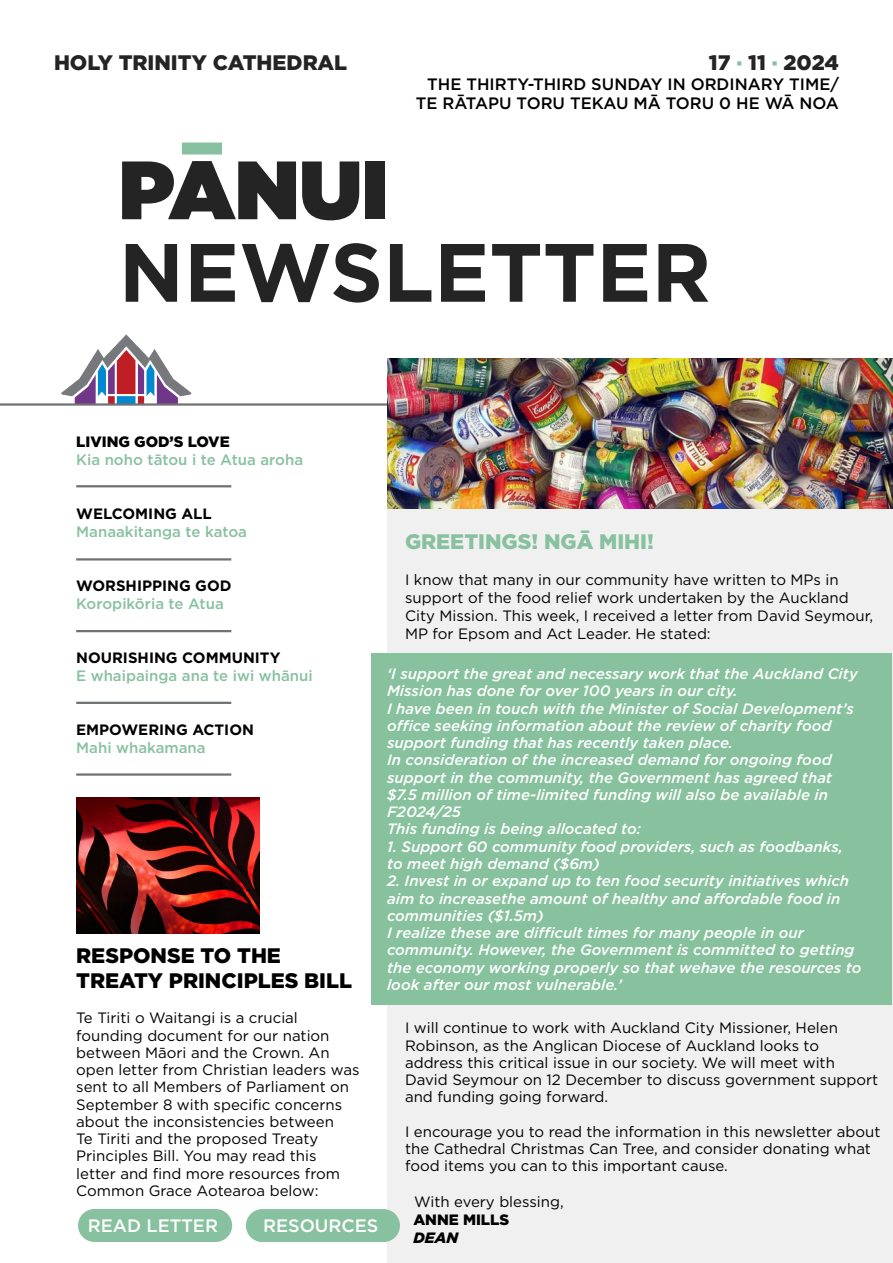
<style>
.page{position:relative;width:893px;height:1263px;background:#fff}
.page>*{position:absolute;margin:0;border:0;box-sizing:border-box;transform-origin:0 0}
.t1{font:700 82.5px "Gotham";color:#242424}
.t2{font:900 82.5px "Gotham";color:#242424}
.t3{font:900 21px/25.2px "Gotham";color:#000}
.t4{font:900 21px "Gotham";color:#242424}
.t5{font:900 21px "Gotham";color:#88c19f}
.t6{font:500 18px "Gotham";color:#fff}
.t7{font:500 16.5px/19.5px "Gotham";color:#000;text-align:right}
.t8{font:15px/17.2px "Gotham";color:#000}
.t9{font:italic 500 15px/17.2px "Gotham";color:#fff}
.t10{font:500 15px "Gotham";color:#88c19f}
.t11{font:700 15px "Gotham";color:#000}
.t12{font:900 15px "Gotham";color:#000}
.t13{font:italic 900 15px "Gotham";color:#000}
.s1{color:#88c19f}
</style>
<div class="page">
<div style="left:387px;top:374px;width:506px;height:889px;background:#f1f0f0"></div>
<div style="left:182px;top:143px;width:40px;height:12px;background:#88c19f"></div>
<img style="left:61px;top:335px;width:131px;height:68px">
<hr style="left:0;top:403px;width:394px;height:3px;background:#6f7275">
<hr style="left:76px;top:485px;width:155px;height:2px;background:#6f7275">
<hr style="left:76px;top:630px;width:155px;height:2px;background:#6f7275">
<hr style="left:76px;top:702px;width:155px;height:2px;background:#6f7275">
<hr style="left:76px;top:773px;width:155px;height:3px;background:#6f7275">
<hr style="left:76px;top:558px;width:155px;height:2px;background:#6f7275">
<img style="left:387px;top:359px;width:506px;height:149px">
<img style="left:76px;top:797px;width:184px;height:137px">
<div style="left:78px;top:1209px;width:154px;height:33px;background:#88c19f;border-radius:16px"></div>
<div style="left:372px;top:653px;width:520px;height:352px;background:#87c19e"></div>
<div style="left:246px;top:1209px;width:154px;height:33px;background:#88c19f;border-radius:16px"></div>
<h2 class="t4" style="left:54px;top:48px;width:295px">HOLY TRINITY CATHEDRAL</h2>
<h2 class="t4" style="left:709px;top:48px;width:132px">17 <span class="s1">·</span> 11 <span class="s1">·</span> 2024</h2>
<p class="t7" style="left:416px;top:74px;width:425px">THE THIRTY-THIRD SUNDAY IN ORDINARY TIME/<br>TE RĀTAPU TORU TEKAU MĀ TORU 0 HE WĀ NOA</p>
<h1 class="t2" style="left:119px;top:131px;width:271px">PANUI</h1>
<h1 class="t1" style="left:119px;top:218px;width:594px">NEWSLETTER</h1>
<p class="t12" style="left:76px;top:431px;width:155px">LIVING GOD’S LOVE</p>
<p class="t10" style="left:76px;top:450px;width:228px">Kia noho tātou i te Atua aroha</p>
<p class="t11" style="left:76px;top:504px;width:137px">WELCOMING ALL</p>
<p class="t10" style="left:76px;top:522px;width:172px">Manaakitanga te katoa</p>
<p class="t11" style="left:76px;top:576px;width:157px">WORSHIPPING GOD</p>
<p class="t10" style="left:76px;top:594px;width:149px">Koropikōria te Atua</p>
<p class="t11" style="left:76px;top:648px;width:206px">NOURISHING COMMUNITY</p>
<p class="t10" style="left:76px;top:666px;width:238px">E whaipainga ana te iwi whānui</p>
<p class="t11" style="left:76px;top:720px;width:179px">EMPOWERING ACTION</p>
<p class="t10" style="left:76px;top:738px;width:131px">Mahi whakamana</p>
<h2 class="t3" style="left:76px;top:942px;width:277px">RESPONSE TO THE<br>TREATY PRINCIPLES BILL</h2>
<p class="t8" style="left:76px;top:1009px;width:285px">Te Tiriti o Waitangi is a crucial founding document for our nation between Māori and the Crown. An open letter from Christian leaders was sent to all Members of Parliament on September 8 with specific concerns about the inconsistencies between<br>Te Tiriti and the proposed Treaty Principles Bill. You may read this letter and find more resources from Common Grace Aotearoa below:</p>
<p class="t6" style="left:88px;top:1213px;width:132px">READ LETTER</p>
<p class="t6" style="left:263px;top:1214px;width:117px">RESOURCES</p>
<h2 class="t5" style="left:405px;top:527px;width:250px">GREETINGS! NGĀ MIHI!</h2>
<p class="t8" style="left:405px;top:570px;width:470px;line-height:18px">I know that many in our community have written to MPs in support of the food relief work undertaken by the Auckland City Mission. This week, I received a letter from David Seymour, MP for Epsom and Act Leader. He stated:</p>
<p class="t9" style="left:387px;top:665px;width:472px">‘I support the great and necessary work that the Auckland City Mission has done for over 100 years in our city.<br>I have been in touch with the Minister of Social Development’s office seeking information about the review of charity food support funding that has recently taken place.<br>In consideration of the increased demand for ongoing food support in the community, the Government has agreed that $7.5 million of time-limited funding will also be available in F2024/25<br>This funding is being allocated to:</p>
<p class="t9" style="left:387px;top:838px;width:457px">1. Support 60 community food providers, such as foodbanks, to meet high demand ($6m)</p>
<p class="t9" style="left:387px;top:872px;width:476px">2. Invest in or expand up to ten food security initiatives which aim to increasethe amount of healthy and affordable food in communities ($1.5m)<br>I realize these are difficult times for many people in our community. However, the Government is committed to getting the economy working properly so that wehave the resources to look after our most vulnerable.’</p>
<p class="t8" style="left:405px;top:1019px;width:475px">I will continue to work with Auckland City Missioner, Helen Robinson, as the Anglican Diocese of Auckland looks to address this critical issue in our society. We will meet with David Seymour on 12 December to discuss government support and funding going forward.</p>
<p class="t8" style="left:405px;top:1122px;width:477px">I encourage you to read the information in this newsletter about the Cathedral Christmas Can Tree, and consider donating what food items you can to this important cause.</p>
<p class="t8" style="left:414px;top:1193px;width:151px">With every blessing,</p>
<p class="t12" style="left:413px;top:1209px;width:97px">ANNE MILLS</p>
<p class="t13" style="left:413px;top:1227px;width:46px">DEAN</p>
</div>
